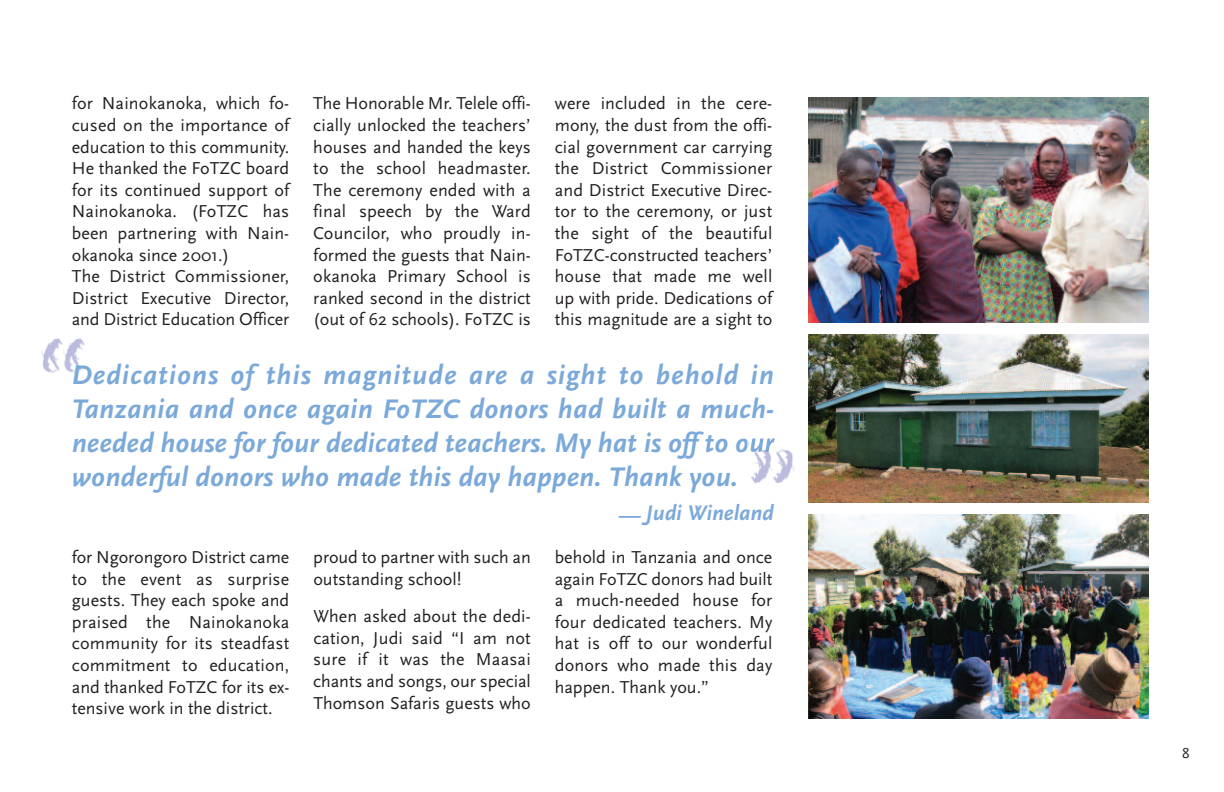
<style>
.page{position:relative;width:1224px;height:792px;background:#fff}
.page>*{position:absolute;margin:0;border:0;box-sizing:border-box;transform-origin:0 0}
.t1{font:28px/34px "Scala Sans Bold LF Italic";letter-spacing:.005em;color:#7ba9d9;text-align:justify}
.t2{font:22px "Scala Sans Bold LF Italic";color:#7ba9d9}
.t3{font:18px/21.6px "Scala Sans";color:#231f20;text-align:justify}
.t4{font:15px "Scala Sans";color:#231f20}
</style>
<div class="page">
<img style="left:41px;top:338px;width:44px;height:35px">
<hr style="left:0;top:0;width:1px;height:792px;background:#7ba9d9">
<img style="left:809px;top:335px;width:339px;height:168px">
<img style="left:809px;top:97px;width:340px;height:226px">
<img style="left:748px;top:422px;width:73px;height:64px">
<img style="left:809px;top:515px;width:340px;height:203px">
<p class="t3" style="left:72px;top:94px;width:219px;text-align:left">for Nainokanoka, which fo&shy;cused on the importance of education to this community.<br>He thanked the FoTZC board for its continued support of<br>Nainokanoka. (FoTZC has been partnering with Nain&shy;okanoka since 2001.)<br>The District Commissioner,<br>District Executive Director, and District Education Officer</p>
<p class="t3" style="left:313px;top:94px;width:219px">The Honorable Mr. Telele offi&shy;cially unlocked the teachers’ houses and handed the keys to the school headmaster.<br>The ceremony ended with a final speech by the Ward Councilor, who proudly in&shy;formed the guests that Nain&shy;okanoka Primary School is ranked second in the district (out of 62 schools). FoTZC is</p>
<p class="t3" style="left:555px;top:94px;width:219px">were included in the cere&shy;mony, the dust from the offi&shy;cial government car carrying the District Commissioner and District Executive Direc&shy;tor to the ceremony, or just the sight of the beautiful FoTZC-constructed teachers’ house that made me well up with pride. Dedications of this magnitude are a sight to</p>
<h1 class="t1" style="left:72px;top:360px;width:704px">Dedications of this magnitude are a sight to behold in Tanzania and once again FoTZC donors had built a much&shy;needed house forfour dedicated teachers. My hat is offto our wonderful donors who made this day happen. Thank you.</h1>
<p class="t2" style="left:619px;top:503px;width:157px">—Judi Wineland</p>
<p class="t3" style="left:72px;top:548px;width:219px">for Ngorongoro District came to the event as surprise guests. They each spoke and praised the Nainokanoka community for its steadfast commitment to education, and thanked FoTZC for its ex&shy;tensive work in the district.</p>
<p class="t3" style="left:313px;top:548px;width:219px">proud to partner with such an outstanding school!</p>
<p class="t3" style="left:313px;top:607px;width:219px">When asked about the dedi&shy;cation, Judi said “I am not sure if it was the Maasai chants and songs, our special Thomson Safaris guests who</p>
<p class="t3" style="left:555px;top:548px;width:219px">behold in Tanzania and once again FoTZC donors had built a much-needed house for four dedicated teachers. My hat is off to our wonderful donors who made this day happen. Thank you.”</p>
<p class="t4" style="left:1182px;top:747px;width:9px">8</p>
</div>
